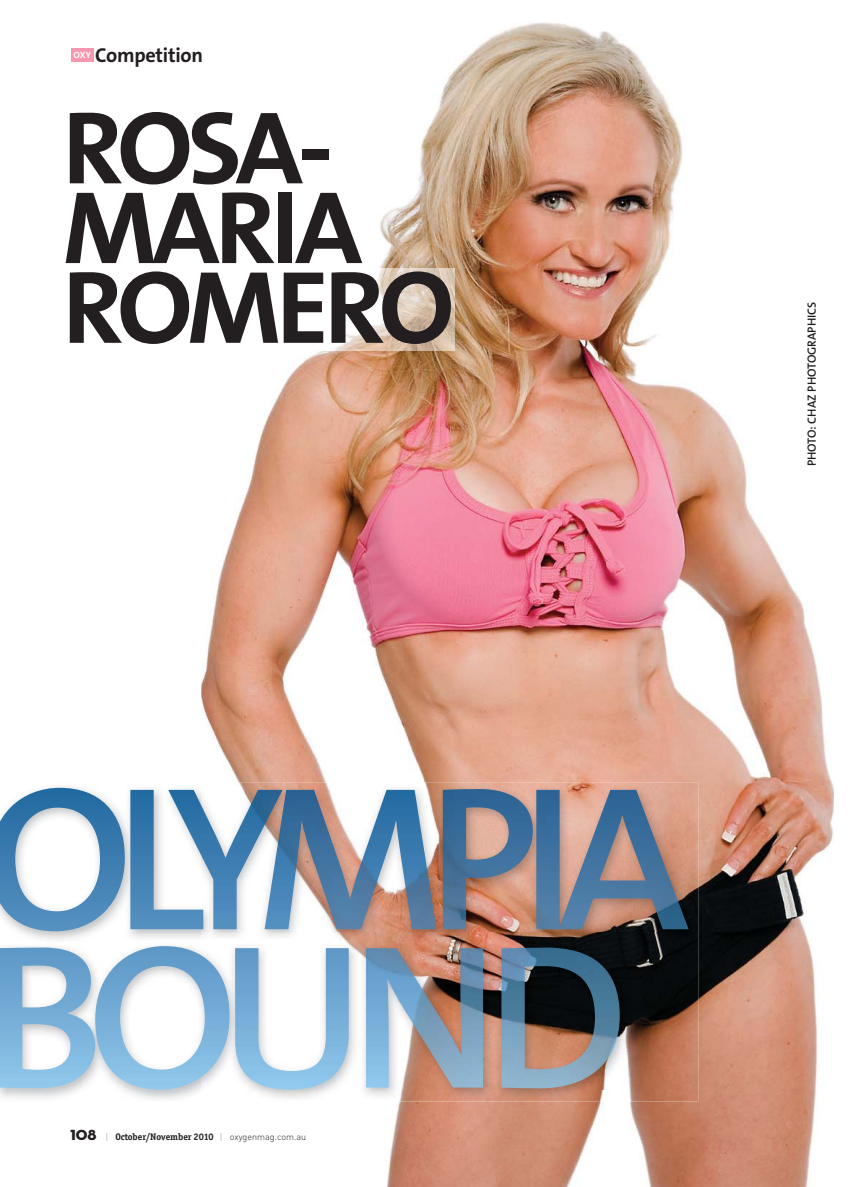
<style>
.page{position:relative;width:864px;height:1187px;background:#fff}
.page>*{position:absolute;margin:0;border:0;box-sizing:border-box;transform-origin:0 0}
.t1{font:700 103.95px/79.7px "The Sans B7";letter-spacing:-.05em;color:#231f20;scale:1.04 1}
.t2{font:700 20.25px "The Sans B7";letter-spacing:-.015em;color:#231f20}
.t3{font:600 12px "The Sans B6";color:#231f20}
.t4{font:700 9.45px "Officina Ser ITC";color:#231f20}
.s1{font-family:"Neutra Display PS Titling";font-weight:400;font-size:15px}
.s2{font-family:"DIN";font-weight:300;font-size:9px;color:#939598}
.s3{font-family:"DIN";font-weight:300;font-size:9px}
</style>
<div class="page">
<img style="left:201px;top:23px;width:632px;height:1163px">
<img style="left:201px;top:268px;width:253px;height:82px">
<div style="left:71px;top:48px;width:22px;height:14px;background:#f597ae"></div>
<img style="left:201px;top:782px;width:497px;height:53px">
<img style="left:648px;top:835px;width:50px;height:266px">
<img style="left:201px;top:931px;width:447px;height:63px">
<img style="left:599px;top:994px;width:49px;height:107px">
<img style="left:201px;top:1089px;width:398px;height:12px">
<img style="left:0;top:787px;width:689px;height:144px">
<img style="left:201px;top:787px;width:487px;height:144px">
<img style="left:0;top:946px;width:201px;height:143px">
<img style="left:201px;top:946px;width:418px;height:143px">
<h2 class="t2" style="left:73px;top:44px;width:131px"><sup>OXY</sup> Competition</h2>
<h1 class="t1" style="left:62px;top:111px;width:378px">ROSA-<br>MARIA<br>ROMERO</h1>
<p class="t4" style="left:70px;top:1131px;width:237px"><span class="s1">108</span> <span class="s2">|</span> October/November 2010 <span class="s2">|</span> <span class="s3">oxygenmag.com.au</span></p>
<p class="t3" style="left:804px;top:466px;width:166px;rotate:-90deg">PHOTO: CHAZ PHOTOGRAPHICS</p>
</div>
